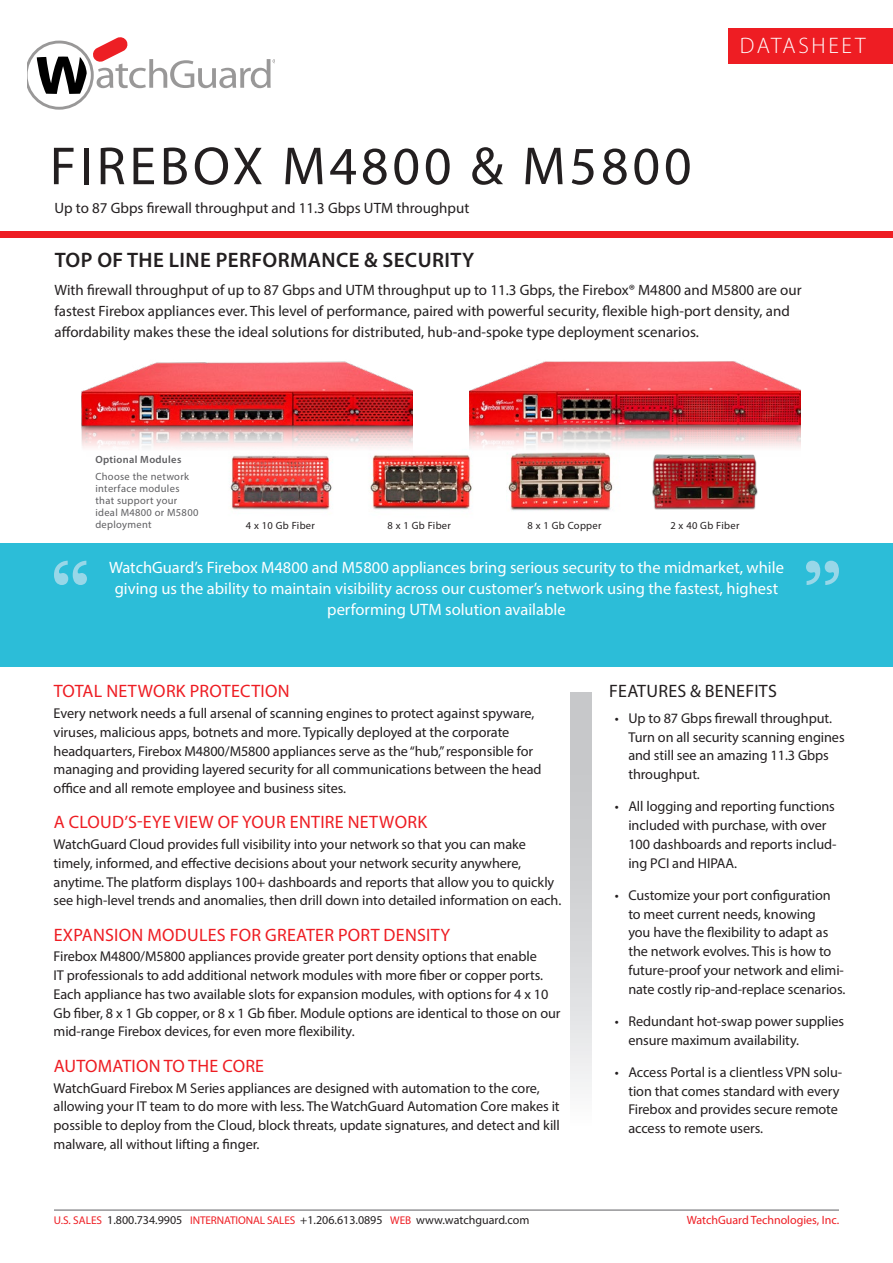
<style>
.page{position:relative;width:893px;height:1263px;background:#fff}
.page>*{position:absolute;margin:0;border:0;box-sizing:border-box;transform-origin:0 0}
.t1{font:54px "Myriad Pro";letter-spacing:.07em;color:#231f20}
.DATASHEET{font:300 22.5px "Myriad Pro";letter-spacing:.12em;color:#fff}
.Headline{font:600 21px "Myriad Pro";letter-spacing:.02em;color:#231f20}
.Red_Sub-head{font:18px "Myriad Pro";letter-spacing:.015em;color:#ee1d23}
.F_B_Sub-head{font:18px "Myriad Pro";letter-spacing:.015em;color:#231f20}
.Quote_text{font:16.5px/21px "Myriad Pro";color:#fff;text-align:center}
.Intro{font:15px/21px "Myriad Pro";color:#231f20}
.Title_sub-head{font:15px "Myriad Pro";color:#231f20}
.Body_copy{font:14.25px/18.8px "Myriad Pro";letter-spacing:-.005em;color:#231f20}
.t2{font:12px "Myriad Pro";color:#231f20}
.t3{font:12px "Myriad Pro";color:#ee1d23}
.Bullets{font:10.5px/12px "Myriad Pro";letter-spacing:.03em;color:#5f5f62}
.Bullets-2{font:10.5px "Myriad Pro";letter-spacing:.03em;color:#231f20}
.Bullets-3{font:600 10.5px "Myriad Pro";letter-spacing:.03em;color:#5f5f62}
.s1{font-size:11.25px;color:#ee1d23}
</style>
<div class="page">
<div style="left:571px;top:693px;width:21px;height:506px;background:linear-gradient(to bottom,#bbbcbf,#fff)"></div>
<hr style="left:54px;top:1210px;width:785px;height:1px;background:#5f5f62">
<div style="left:0;top:543px;width:893px;height:124px;background:#2cbdd8"></div>
<svg style="left:54px;top:561px;width:33px;height:24px"></svg>
<svg style="left:806px;top:561px;width:33px;height:24px"></svg>
<div style="left:0;top:231px;width:893px;height:7px;background:#ee1d23"></div>
<div style="left:728px;top:28px;width:165px;height:35px;background:#ee1d23"></div>
<img style="left:508px;top:458px;width:105px;height:53px">
<img style="left:370px;top:438px;width:102px;height:72px">
<img style="left:230px;top:458px;width:103px;height:52px">
<img style="left:652px;top:458px;width:106px;height:52px">
<img style="left:82px;top:361px;width:331px;height:97px">
<img style="left:470px;top:361px;width:330px;height:97px">
<svg style="left:27px;top:37px;width:248px;height:73px"></svg>
<p class="t1" style="left:50px;top:133px;width:643px">FIREBOX M4800 &amp; M5800</p>
<p class="Title_sub-head" style="left:55px;top:198px;width:416px">Up to 87 Gbps firewall throughput and 11.3 Gbps UTM throughput</p>
<p class="DATASHEET" style="left:740px;top:33px;width:127px">DATASHEET</p>
<p class="Headline" style="left:55px;top:248px;width:421px">TOP OF THE LINE PERFORMANCE &amp; SECURITY</p>
<p class="Intro" style="left:55px;top:279px;width:748px">With firewall throughput of up to 87 Gbps and UTM throughput up to 11.3 Gbps, the Firebox® M4800 and M5800 are our fastest Firebox appliances ever. This level of performance, paired with powerful security, flexible high-port density, and affordability makes these the ideal solutions for distributed, hub-and-spoke type deployment scenarios.</p>
<p class="Bullets-3" style="left:95px;top:454px;width:87px">Optional Modules</p>
<p class="Bullets" style="left:95px;top:471px;width:105px">Choose the network interface modules that support your ideal M4800 or M5800 deployment</p>
<p class="Bullets-2" style="left:246px;top:519px;width:71px">4 x 10 Gb Fiber</p>
<p class="Bullets-2" style="left:388px;top:519px;width:65px">8 x 1 Gb Fiber</p>
<p class="Bullets-2" style="left:527px;top:519px;width:76px">8 x 1 Gb Copper</p>
<p class="Bullets-2" style="left:670px;top:519px;width:71px">2 x 40 Gb Fiber</p>
<p class="Quote_text" style="left:109px;top:557px;width:676px">WatchGuard’s Firebox M4800 and M5800 appliances bring serious security to the midmarket, while giving us the ability to maintain visibility across our customer’s network using the fastest, highest performing UTM solution available</p>
<p class="Red_Sub-head" style="left:54px;top:680px;width:237px">TOTAL NETWORK PROTECTION</p>
<p class="Body_copy" style="left:54px;top:704px;width:490px">Every network needs a full arsenal of scanning engines to protect against spyware, viruses, malicious apps, botnets and more. Typically deployed at the corporate headquarters, Firebox M4800/M5800 appliances serve as the “hub,” responsible for managing and providing layered security for all communications between the head office and all remote employee and business sites.</p>
<p class="Red_Sub-head" style="left:54px;top:811px;width:375px">A CLOUD’S-EYE VIEW OF YOUR ENTIRE NETWORK</p>
<p class="Body_copy" style="left:54px;top:835px;width:509px">WatchGuard Cloud provides full visibility into your network so that you can make timely, informed, and effective decisions about your network security anywhere, anytime. The platform displays 100+ dashboards and reports that allow you to quickly see high-level trends and anomalies, then drill down into detailed information on each.</p>
<p class="Red_Sub-head" style="left:54px;top:923px;width:398px">EXPANSION MODULES FOR GREATER PORT DENSITY</p>
<p class="Body_copy" style="left:54px;top:947px;width:508px">Firebox M4800/M5800 appliances provide greater port density options that enable<br>IT professionals to add additional network modules with more fiber or copper ports.<br>Each appliance has two available slots for expansion modules, with options for 4 x 10<br>Gb fiber, 8 x 1 Gb copper, or 8 x 1 Gb fiber. Module options are identical to those on our mid-range Firebox devices, for even more flexibility.</p>
<p class="Red_Sub-head" style="left:54px;top:1054px;width:212px">AUTOMATION TO THE CORE</p>
<p class="Body_copy" style="left:54px;top:1078px;width:508px">WatchGuard Firebox M Series appliances are designed with automation to the core, allowing your IT team to do more with less. The WatchGuard Automation Core makes it possible to deploy from the Cloud, block threats, update signatures, and detect and kill malware, all without lifting a finger.</p>
<p class="F_B_Sub-head" style="left:609px;top:680px;width:169px">FEATURES &amp; BENEFITS</p>
<p class="Body_copy" style="left:628px;top:708px;width:218px;text-indent:-14px">• Up to 87 Gbps firewall throughput.<br>Turn on all security scanning engines and still see an amazing 11.3 Gbps throughput.</p>
<p class="Body_copy" style="left:628px;top:797px;width:210px;text-indent:-14px">• All logging and reporting functions included with purchase, with over<br>100 dashboards and reports includ&shy;ing PCI and HIPAA.</p>
<p class="Body_copy" style="left:628px;top:885px;width:219px;text-indent:-14px">• Customize your port configuration to meet current needs, knowing<br>you have the flexibility to adapt as the network evolves. This is how to future-proof your network and elimi&shy;nate costly rip-and-replace scenarios.</p>
<p class="Body_copy" style="left:628px;top:1011px;width:217px;text-indent:-14px">• Redundant hot-swap power supplies ensure maximum availability.</p>
<p class="Body_copy" style="left:628px;top:1062px;width:215px;text-indent:-14px">• Access Portal is a clientless VPN solu&shy;tion that comes standard with every Firebox and provides secure remote access to remote users.</p>
<p class="t2" style="left:54px;top:1212px;width:477px"><span class="s1">U.S. SALES</span> 1.800.734.9905 <span class="s1">INTERNATIONAL SALES</span> +1.206.613.0895 <span class="s1">WEB</span> www.watchguard.com</p>
<p class="t3" style="left:687px;top:1212px;width:154px">WatchGuard Technologies, Inc.</p>
</div>
